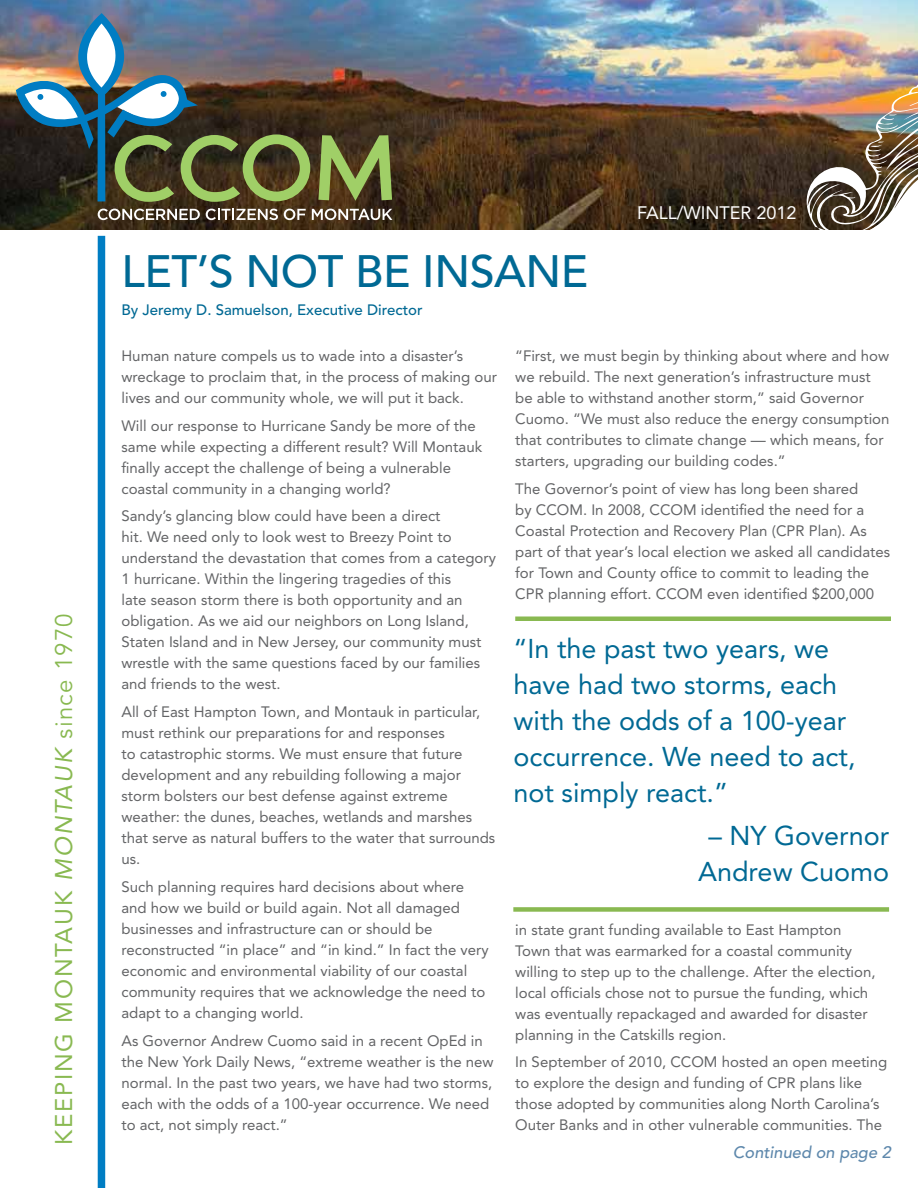
<style>
.page{position:relative;width:918px;height:1188px;background:#fff}
.page>*{position:absolute;margin:0;border:0;box-sizing:border-box;transform-origin:0 0}
.t1{font:500 45px "Avenir";letter-spacing:-.01em;color:#006994}
.t2{font:27px/36px "Avenir";color:#006994}
.t3{font:24px "Avenir";letter-spacing:.075em;color:#89b951}
.t4{font:18px "Avenir";color:#fff}
.t5{font:italic 500 16.5px "Avenir";color:#5e88ac}
.t6{font:15px/21px "Avenir";color:#636466}
.t7{font:500 15px "Avenir";color:#006994}
.s1{font-style:italic}
.s2{font-style:inherit}
</style>
<div class="page">
<img style="left:0;top:0;width:918px;height:230px">
<svg style="left:98px;top:209px;width:102px;height:11px"></svg>
<svg style="left:206px;top:209px;width:72px;height:11px"></svg>
<svg style="left:284px;top:209px;width:22px;height:11px"></svg>
<svg style="left:312px;top:209px;width:80px;height:11px"></svg>
<svg style="left:318px;top:135px;width:74px;height:66px;background:#717d3f"></svg>
<img style="left:16px;top:13px;width:294px;height:189px">
<div style="left:98px;top:236px;width:7px;height:952px;background:#007dc3"></div>
<img style="left:784px;top:78px;width:134px;height:152px">
<div style="left:515px;top:616px;width:376px;height:5px;background:#89b951"></div>
<div style="left:513px;top:907px;width:376px;height:5px;background:#89b951"></div>
<h3 class="t3" style="left:50px;top:1145px;width:533px;rotate:-90deg">KEEPING MONTAUK <span class="s1">MONTAUK</span> <span class="s2">since 1970</span></h3>
<p class="t4" style="left:637px;top:203px;width:75px">fa ll/winte</p>
<p class="t4" style="left:740px;top:203px;width:58px">r 2012</p>
<h1 class="t1" style="left:122px;top:246px;width:468px">Let’s Not Be Insan e</h1>
<p class="t7" style="left:122px;top:301px;width:303px">By Jeremy D. Samuelson, Executive Director</p>
<p class="t6" style="left:122px;top:345px;width:377px">Human nature compels us to wade into a disaster’s wreckage to proclaim that, in the process of making our lives and our community whole, we will put it back.</p>
<p class="t6" style="left:122px;top:415px;width:362px">Will our response to Hurricane Sandy be more of the same while expecting a different result? Will Montauk finally accept the challenge of being a vulnerable coastal community in a changing world?</p>
<p class="t6" style="left:122px;top:506px;width:376px">Sandy’s glancing blow could have been a direct<br>hit. We need only to look west to Breezy Point to understand the devastation that comes from a category 1 hurricane. Within the lingering tragedies of this<br>late season storm there is both opportunity and an obligation. As we aid our neighbors on Long Island, Staten Island and in New Jersey, our community must wrestle with the same questions faced by our families and friends to the west.</p>
<p class="t6" style="left:122px;top:701px;width:375px">All of East Hampton Town, and Montauk in particular, must rethink our preparations for and responses<br>to catastrophic storms. We must ensure that future development and any rebuilding following a major storm bolsters our best defense against extreme weather: the dunes, beaches, wetlands and marshes that serve as natural buffers to the water that surrounds us.</p>
<p class="t6" style="left:122px;top:876px;width:369px">Such planning requires hard decisions about where and how we build or build again. Not all damaged businesses and infrastructure can or should be reconstructed “in place” and “in kind.” In fact the very economic and environmental viability of our coastal community requires that we acknowledge the need to adapt to a changing world.</p>
<p class="t6" style="left:122px;top:1030px;width:374px">As Governor Andrew Cuomo said in a recent OpEd in the New York Daily News, “extreme weather is the new normal. In the past two years, we have had two storms, each with the odds of a 100-year occurrence. We need to act, not simply react.”</p>
<p class="t6" style="left:515px;top:345px;width:376px">“First, we must begin by thinking about where and how we rebuild. The next generation’s infrastructure must be able to withstand another storm,” said Governor Cuomo. “We must also reduce the energy consumption that contributes to climate change — which means, for starters, upgrading our building codes.”</p>
<p class="t6" style="left:515px;top:478px;width:376px">The Governor’s point of view has long been shared<br>by CCOM. In 2008, CCOM identified the need for a Coastal Protection and Recovery Plan (CPR Plan). As part of that year’s local election we asked all candidates for Town and County office to commit to leading the CPR planning effort. CCOM even identified $200,000</p>
<h2 class="t2" style="left:514px;top:631px;width:344px">“In the past two years, we have had two storms, each with the odds of a 100-year occurrence. We need to act, not simply react.”</h2>
<h2 class="t2" style="left:698px;top:818px;width:193px;text-align:center">– NY Governor<br>Andrew Cuomo</h2>
<p class="t6" style="left:515px;top:919px;width:362px">in state grant funding available to East Hampton Town that was earmarked for a coastal community willing to step up to the challenge. After the election, local officials chose not to pursue the funding, which was eventually repackaged and awarded for disaster planning in the Catskills region.</p>
<p class="t6" style="left:515px;top:1052px;width:374px">In September of 2010, CCOM hosted an open meeting to explore the design and funding of CPR plans like those adopted by communities along North Carolina’s Outer Banks and in other vulnerable communities. The</p>
<p class="t5" style="left:733px;top:1143px;width:160px">Continued on page 2</p>
</div>
